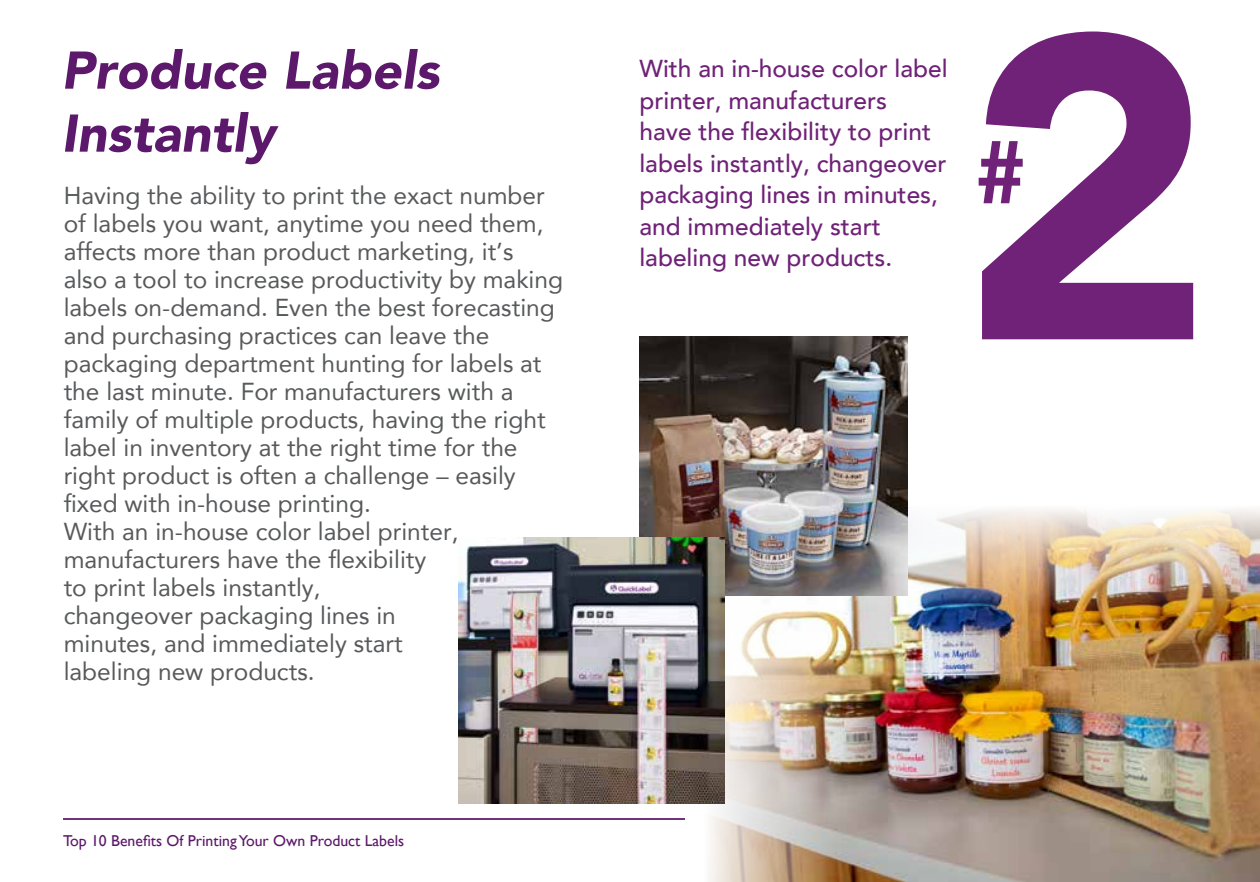
<style>
.page{position:relative;width:1260px;height:882px;background:#fff}
.page>*{position:absolute;margin:0;border:0;box-sizing:border-box;transform-origin:0 0}
.t1{font:900 427.53px "Avenir";color:#6f2277}
.t2{font:900 87.85px "Avenir";color:#6f2277}
.t3{font:italic 900 52.5px/63px "Avenir";color:#5c186a}
.t4{font:24.5px/28px "Avenir";color:#58595b}
.t5{font:500 24.5px/31.5px "Avenir";color:#6f2277}
.t6{font:15.75px "Gill Sans";color:#5c186a}
</style>
<div class="page">
<hr style="left:63px;top:818px;width:745px;height:2px;background:#5c186a">
<img style="left:868px;top:631px;width:392px;height:251px">
<img style="left:868px;top:490px;width:392px;height:141px">
<img style="left:685px;top:596px;width:183px;height:286px">
<img style="left:639px;top:336px;width:268px;height:260px">
<img style="left:458px;top:538px;width:266px;height:265px">
<h3 class="t3" style="left:61px;top:38px;width:380px">Produce Labels<br>Instantly</h3>
<p class="t4" style="left:64px;top:181px;width:501px">Having the ability to print the exact number of labels you want, anytime you need them, affects more than product marketing, it’s also a tool to increase productivity by making labels on-demand. Even the best forecasting and purchasing practices can leave the packaging department hunting for labels at the last minute. For manufacturers with a family of multiple products, having the right label in inventory at the right time for the right product is often a challenge – easily fixed with in-house printing.<br>With an in-house color label printer, manufacturers have the flexibility<br>to print labels instantly,<br>changeover packaging lines in<br>minutes, and immediately start<br>labeling new products.</p>
<p class="t6" style="left:63px;top:831px;width:343px">Top 10 Benefits Of Printing Your Own Product Labels</p>
<p class="t5" style="left:639px;top:51px;width:310px">With an in-house color label printer, manufacturers<br>have the flexibility to print labels instantly, changeover packaging lines in minutes, and immediately start labeling new products.</p>
<h1 class="t1" style="left:961px;top:-176px;width:255px">2</h1>
<h2 class="t2" style="left:975px;top:97px;width:53px">#</h2>
</div>
